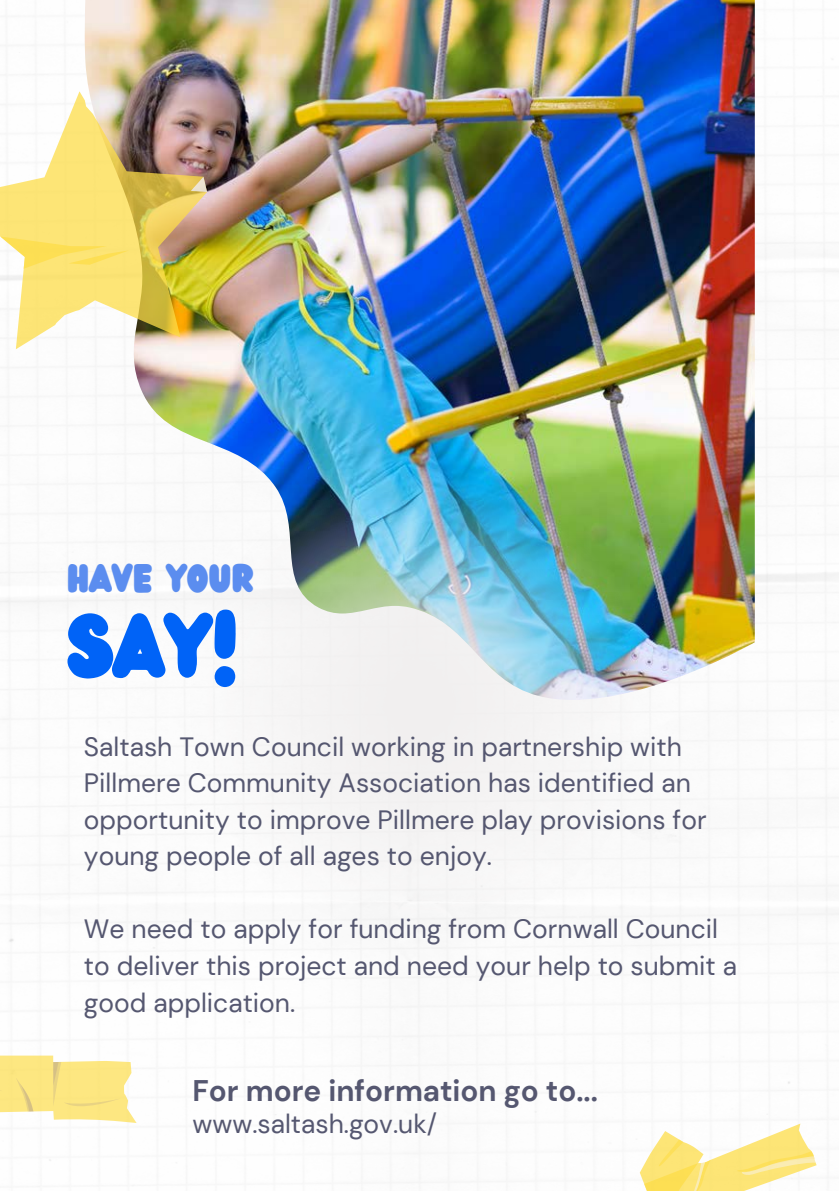
<style>
.page{position:relative;width:839px;height:1191px;background:#fff}
.page>*{position:absolute;margin:0;border:0;box-sizing:border-box;transform-origin:0 0}
.t1{font:79.4px "Wedges";color:#0063f7}
.t2{font:34.8px "Wedges";color:#5b8def}
.t3{font:700 29.8px "DM Sans";color:#555770}
.t4{font:26.4px/36.6px "DM Sans";color:#555770}
</style>
<div class="page">
<img style="left:85px;top:0;width:669px;height:689px">
<img style="left:169px;top:452px;width:502px;height:503px;border-radius:50%">
<img style="left:0;top:91px;width:207px;height:258px">
<svg style="left:191px;top:177px;width:16px;height:15px"></svg>
<svg style="left:0;top:236px;width:129px;height:33px;background:#fce57b"></svg>
<svg style="left:639px;top:1124px;width:177px;height:67px"></svg>
<svg style="left:0;top:1056px;width:136px;height:67px"></svg>
<p class="t2" style="left:67px;top:553px;width:188px">HAVE YOUR</p>
<p class="t1" style="left:67px;top:587px;width:172px">SAY!</p>
<p class="t4" style="left:84px;top:728px;width:624px">Saltash Town Council working in partnership with Pillmere Community Association has identified an opportunity to improve Pillmere play provisions for young people of all ages to enjoy.</p>
<p class="t4" style="left:84px;top:911px;width:635px">We need to apply for funding from Cornwall Council</p>
<p class="t4" style="left:84px;top:948px;width:654px">to deliver this project and need your help to submit a good application.</p>
<p class="t3" style="left:192px;top:1071px;width:407px">For more information go to...</p>
<p class="t4" style="left:192px;top:1106px;width:246px">www.saltash.gov.uk/</p>
</div>
